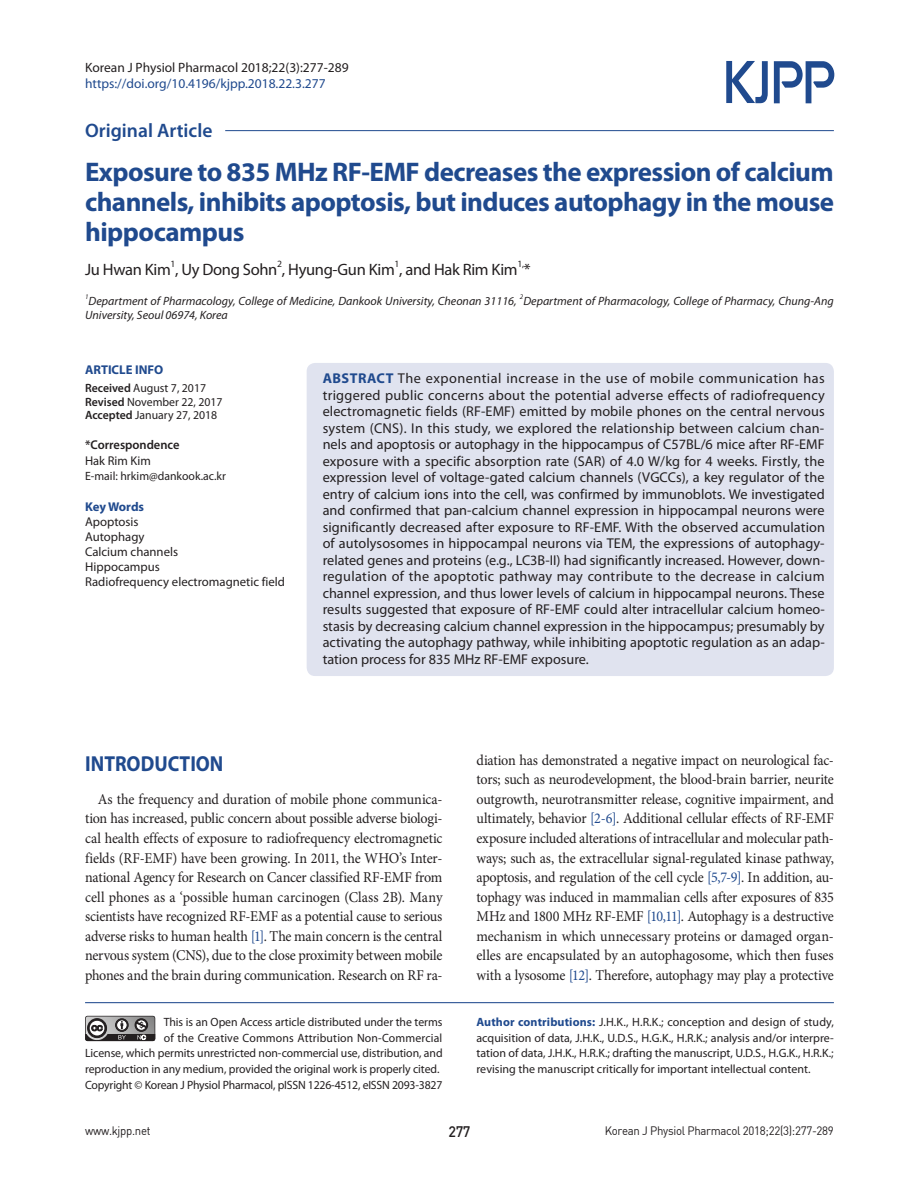
<style>
.page{position:relative;width:919px;height:1191px;background:#fff}
.page>*{position:absolute;margin:0;border:0;box-sizing:border-box;transform-origin:0 0}
.t1{font:700 27px/30px "Myriad Pro";letter-spacing:-.02em;color:#204a8e;text-align:justify}
.t2{font:700 21.75px "Myriad Pro";color:#204a8e;scale:.9 1}
.t3{font:600 19.5px "Myriad Pro";color:#204a8e}
.t4{font:16.5px "Myriad Pro";letter-spacing:-.02em;color:#231f20}
.t5{font:15px/19.5px "Minion Pro";letter-spacing:-.02em;color:#231f20;text-align:justify;scale:.94 1}
.t6{font:15px "Dinmed";color:#231f20;scale:.95 1}
.t7{font:14.25px/16.5px "Myriad Pro";color:#231f20;text-align:justify}
.t8{font:13.5px "Myriad Pro";color:#204a8e}
.t9{font:13.5px "Myriad Pro";color:#231f20}
.t10{font:12.75px/15px "Myriad Pro";color:#231f20}
.t11{font:700 12.75px "Myriad Pro";color:#204a8e}
.t12{font:600 12.75px "Myriad Pro";color:#231f20}
.t13{font:12px/15.8px "Myriad Pro";letter-spacing:-.005em;color:#231f20;text-align:justify}
.t14{font:italic 12px "Myriad Pro";color:#231f20}
.t15{font:12px "Dinreg";letter-spacing:-.025em;color:#231f20;scale:.95 1}
.t16{font:9.6px "Myriad Pro";color:#231f20}
.t17{font:italic 7.05px "Myriad Pro";color:#231f20}
.s1{font-weight:600}
.s2{font-weight:700;color:#204a8e}
.s3{color:#204a8e}
</style>
<div class="page">
<hr style="left:85px;top:1002px;width:748px;height:1px;background:#204a8e">
<svg style="left:85px;top:1015px;width:70px;height:26px;background:#7c7b7b"></svg>
<hr style="left:225px;top:130px;width:608px;height:1px;background:#204a8e">
<svg style="left:726px;top:61px;width:108px;height:42px"></svg>
<div style="left:306px;top:363px;width:527px;height:313px;background:#e0e3ef;border-radius:9px"></div>
<p class="t9" style="left:85px;top:59px;width:265px">Korean J Physiol Pharmacol 2018;22(3):277-289</p>
<p class="t8" style="left:85px;top:76px;width:242px">https://doi.org/10.4196/kjpp.2018.22.3.277</p>
<h3 class="t3" style="left:85px;top:118px;width:129px">Original Article</h3>
<h1 class="t1" style="left:85px;top:156px;width:750px">Exposure to 835 MHz RF-EMF decreases the expression of calcium channels, inhibits apoptosis, but induces autophagy in the mouse hippocampus</h1>
<p class="t4" style="left:85px;top:259px;width:447px">Ju Hwan Kim , Uy Dong Sohn , Hyung-Gun Kim , and Hak Rim Kim *</p>
<p class="t16" style="left:170px;top:258px;width:6px">1</p>
<p class="t16" style="left:277px;top:258px;width:6px">2</p>
<p class="t16" style="left:394px;top:258px;width:6px">1</p>
<p class="t16" style="left:517px;top:258px;width:8px">1,</p>
<p class="t17" style="left:85px;top:292px;width:5px">1</p>
<p class="t14" style="left:88px;top:293px;width:429px">Department of Pharmacology, College of Medicine, Dankook University, Cheonan 31116,</p>
<p class="t17" style="left:520px;top:292px;width:5px">2</p>
<p class="t14" style="left:523px;top:293px;width:312px">Department of Pharmacology, College of Pharmacy, Chung-Ang</p>
<p class="t14" style="left:85px;top:308px;width:144px">University, Seoul 06974, Korea</p>
<p class="t11" style="left:85px;top:361px;width:80px">ARTICLE INFO</p>
<p class="t13" style="left:85px;top:381px;width:139px;line-height:13.5px;text-align:left"><span class="s1">Received</span> August 7, 2017<br><span class="s1">Revised</span> November 22, 2017<br><span class="s1">Accepted</span> January 27, 2018</p>
<p class="t12" style="left:85px;top:437px;width:96px">*Correspondence</p>
<p class="t10" style="left:85px;top:453px;width:67px">Hak Rim Kim</p>
<p class="t13" style="left:85px;top:468px;width:142px">E-mail: hrkim@dankook.ac.kr</p>
<p class="t11" style="left:85px;top:498px;width:61px">Key Words</p>
<p class="t10" style="left:85px;top:514px;width:201px">Apoptosis<br>Autophagy<br>Calcium channels<br>Hippocampus<br>Radiofrequency electromagnetic field</p>
<p class="t7" style="left:322px;top:370px;width:504px"><span class="s2">ABSTRACT</span> The exponential increase in the use of mobile communication has triggered public concerns about the potential adverse effects of radiofrequency electromagnetic fields (RF-EMF) emitted by mobile phones on the central nervous system (CNS). In this study, we explored the relationship between calcium chan&shy;nels and apoptosis or autophagy in the hippocampus of C57BL/6 mice after RF-EMF exposure with a specific absorption rate (SAR) of 4.0 W/kg for 4 weeks. Firstly, the expression level of voltage-gated calcium channels (VGCCs), a key regulator of the entry of calcium ions into the cell, was confirmed by immunoblots. We investigated and confirmed that pan-calcium channel expression in hippocampal neurons were significantly decreased after exposure to RF-EMF. With the observed accumulation of autolysosomes in hippocampal neurons via TEM, the expressions of autophagy&shy;related genes and proteins (e.g., LC3B-II) had significantly increased. However, down&shy;regulation of the apoptotic pathway may contribute to the decrease in calcium channel expression, and thus lower levels of calcium in hippocampal neurons. These results suggested that exposure of RF-EMF could alter intracellular calcium homeo&shy;stasis by decreasing calcium channel expression in the hippocampus; presumably by activating the autophagy pathway, while inhibiting apoptotic regulation as an adap&shy;tation process for 835 MHz RF-EMF exposure.</p>
<h2 class="t2" style="left:85px;top:749px;width:155px">INTRODUCTION</h2>
<p class="t5" style="left:85px;top:789px;width:382px;text-indent:13px">As the frequency and duration of mobile phone communica&shy;tion has increased, public concern about possible adverse biologi&shy;cal health effects of exposure to radiofrequency electromagnetic fields (RF-EMF) have been growing. In 2011, the WHO’s Inter&shy;national Agency for Research on Cancer classified RF-EMF from cell phones as a ‘possible human carcinogen (Class 2B). Many scientists have recognized RF-EMF as a potential cause to serious adverse risks to human health <span class="s3">[1]</span>. The main concern is the central nervous system (CNS), due to the close proximity between mobile phones and the brain during communication. Research on RF ra-</p>
<p class="t13" style="left:85px;top:1013px;width:359px;text-align:right">This is an Open Access article distributed under the terms<br>of the Creative Commons Attribution Non-Commercial<br>License, which permits unrestricted non-commercial use, distribution, and reproduction in any medium, provided the original work is properly cited.<br>Copyright © Korean J Physiol Pharmacol, pISSN 1226-4512, eISSN 2093-3827</p>
<p class="t5" style="left:476px;top:750px;width:381px">diation has demonstrated a negative impact on neurological fac&shy;tors; such as neurodevelopment, the blood-brain barrier, neurite outgrowth, neurotransmitter release, cognitive impairment, and ultimately, behavior <span class="s3">[2-6]</span>. Additional cellular effects of RF-EMF exposure included alterations of intracellular and molecular path&shy;ways; such as, the extracellular signal-regulated kinase pathway, apoptosis, and regulation of the cell cycle <span class="s3">[5,7-9]</span>. In addition, au&shy;tophagy was induced in mammalian cells after exposures of 835<br>MHz and 1800 MHz RF-EMF <span class="s3">[10,11]</span>. Autophagy is a destructive mechanism in which unnecessary proteins or damaged organ&shy;elles are encapsulated by an autophagosome, which then fuses with a lysosome <span class="s3">[12]</span>. Therefore, autophagy may play a protective</p>
<p class="t13" style="left:476px;top:1013px;width:359px"><span class="s2">Author contributions:</span> J.H.K., H.R.K.; conception and design of study, acquisition of data, J.H.K., U.D.S., H.G.K., H.R.K.; analysis and/or interpre&shy;tation of data, J.H.K., H.R.K.; drafting the manuscript, U.D.S., H.G.K., H.R.K.; revising the manuscript critically for important intellectual content.</p>
<p class="t15" style="left:85px;top:1123px;width:70px">www.kjpp.net</p>
<p class="t6" style="left:448px;top:1122px;width:25px">277</p>
<p class="t15" style="left:604px;top:1123px;width:243px">Korean J Physiol Pharmacol 2018;22(3):277-289</p>
</div>
